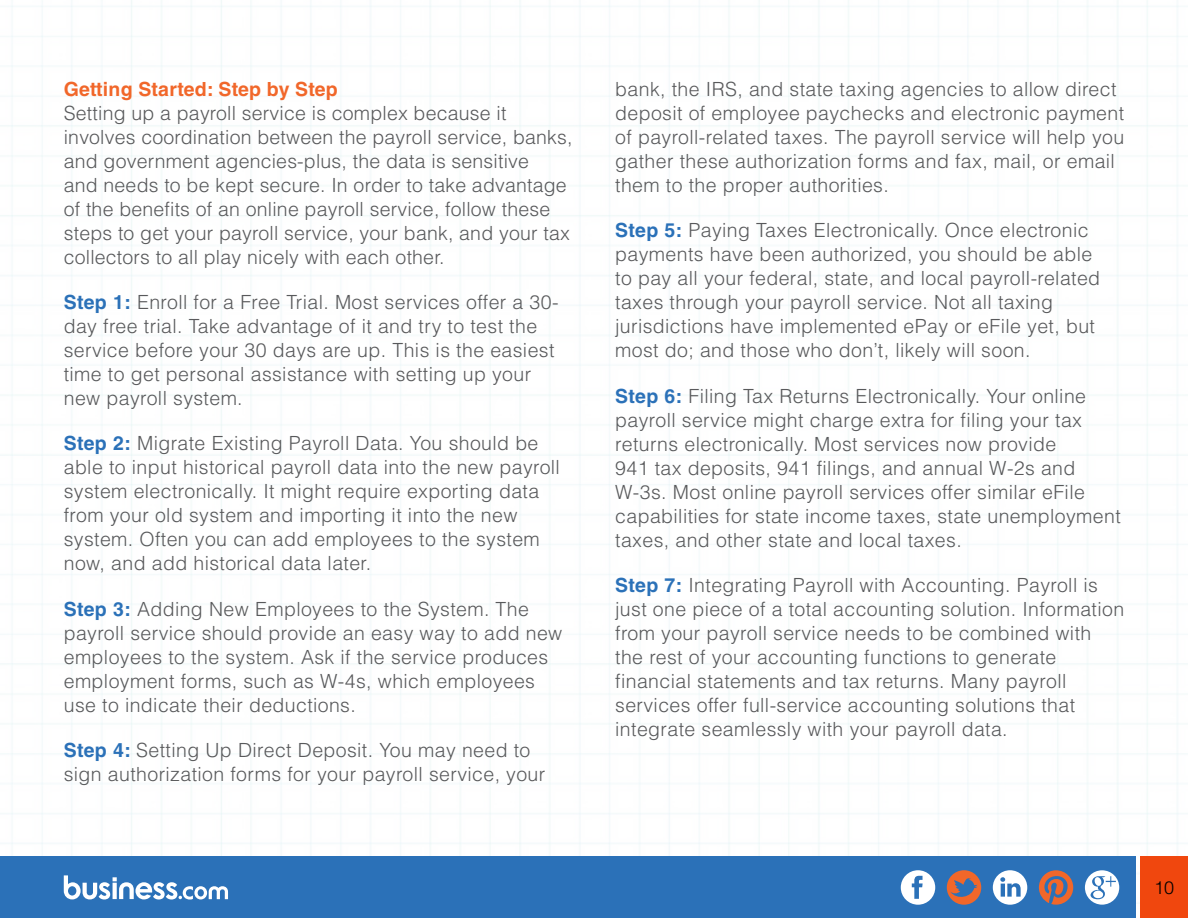
<style>
.page{position:relative;width:1188px;height:918px;background:#fff}
.page>*{position:absolute;margin:0;border:0;box-sizing:border-box;transform-origin:0 0}
.t1{font:300 19.5px/24px "Helvetica LT Std";letter-spacing:.02em;color:#58595b}
.t2{font:700 19.5px "Helvetica LT Std";letter-spacing:.01em;color:#f1672a}
.t3{font:300 18px "Helvetica LT Std";color:#000}
.s1{font-weight:700;color:#2b71b8}
</style>
<div class="page">
<img style="left:0;top:0;width:1188px;height:918px">
<div style="left:0;top:857px;width:1135px;height:61px;background:#2b71b8"></div>
<svg style="left:64px;top:875px;width:164px;height:25px"></svg>
<svg style="left:901px;top:870px;width:34px;height:35px"></svg>
<svg style="left:947px;top:870px;width:34px;height:35px"></svg>
<svg style="left:993px;top:870px;width:34px;height:35px"></svg>
<div style="left:1140px;top:857px;width:48px;height:61px;background:#f0470e"></div>
<svg style="left:1085px;top:870px;width:34px;height:35px"></svg>
<svg style="left:1039px;top:870px;width:34px;height:35px"></svg>
<p class="t2" style="left:64px;top:77px;width:276px">Getting Started: Step by Step</p>
<p class="t1" style="left:64px;top:101px;width:510px">Setting up a payroll service is complex because it involves coordination between the payroll service, banks, and government agencies-plus, the data is sensitive<br>and needs to be kept secure. In order to take advantage of the benefits of an online payroll service, follow these steps to get your payroll service, your bank, and your tax collectors to all play nicely with each other.</p>
<p class="t1" style="left:64px;top:290px;width:496px"><span class="s1">Step 1:</span> Enroll for a Free Trial. Most services offer a 30- day free trial. Take advantage of it and try to test the service before your 30 days are up. This is the easiest time to get personal assistance with setting up your new payroll system.</p>
<p class="t1" style="left:64px;top:431px;width:498px"><span class="s1">Step 2:</span> Migrate Existing Payroll Data. You should be able to input historical payroll data into the new payroll system electronically. It might require exporting data from your old system and importing it into the new system. Often you can add employees to the system now, and add historical data later.</p>
<p class="t1" style="left:64px;top:597px;width:500px"><span class="s1">Step 3:</span> Adding New Employees to the System. The payroll service should provide an easy way to add new employees to the system. Ask if the service produces employment forms, such as W-4s, which employees use to indicate their deductions.</p>
<p class="t1" style="left:64px;top:738px;width:483px"><span class="s1">Step 4:</span> Setting Up Direct Deposit. You may need to sign authorization forms for your payroll service, your</p>
<p class="t1" style="left:615px;top:77px;width:510px">bank, the IRS, and state taxing agencies to allow direct deposit of employee paychecks and electronic payment of payroll-related taxes. The payroll service will help you gather these authorization forms and fax, mail, or email them to the proper authorities.</p>
<p class="t1" style="left:615px;top:218px;width:486px"><span class="s1">Step 5:</span> Paying Taxes Electronically. Once electronic payments have been authorized, you should be able to pay all your federal, state, and local payroll-related taxes through your payroll service. Not all taxing jurisdictions have implemented ePay or eFile yet, but most do; and those who don’t, likely will soon.</p>
<p class="t1" style="left:615px;top:383px;width:507px"><span class="s1">Step 6:</span> Filing Tax Returns Electronically. Your online payroll service might charge extra for filing your tax returns electronically. Most services now provide<br>941 tax deposits, 941 filings, and annual W-2s and W-3s. Most online payroll services offer similar eFile capabilities for state income taxes, state unemployment taxes, and other state and local taxes.</p>
<p class="t1" style="left:615px;top:573px;width:510px"><span class="s1">Step 7:</span> Integrating Payroll with Accounting. Payroll is just one piece of a total accounting solution. Information from your payroll service needs to be combined with<br>the rest of your accounting functions to generate financial statements and tax returns. Many payroll services offer full-service accounting solutions that integrate seamlessly with your payroll data.</p>
<p class="t3" style="left:1154px;top:876px;width:22px">10</p>
</div>
